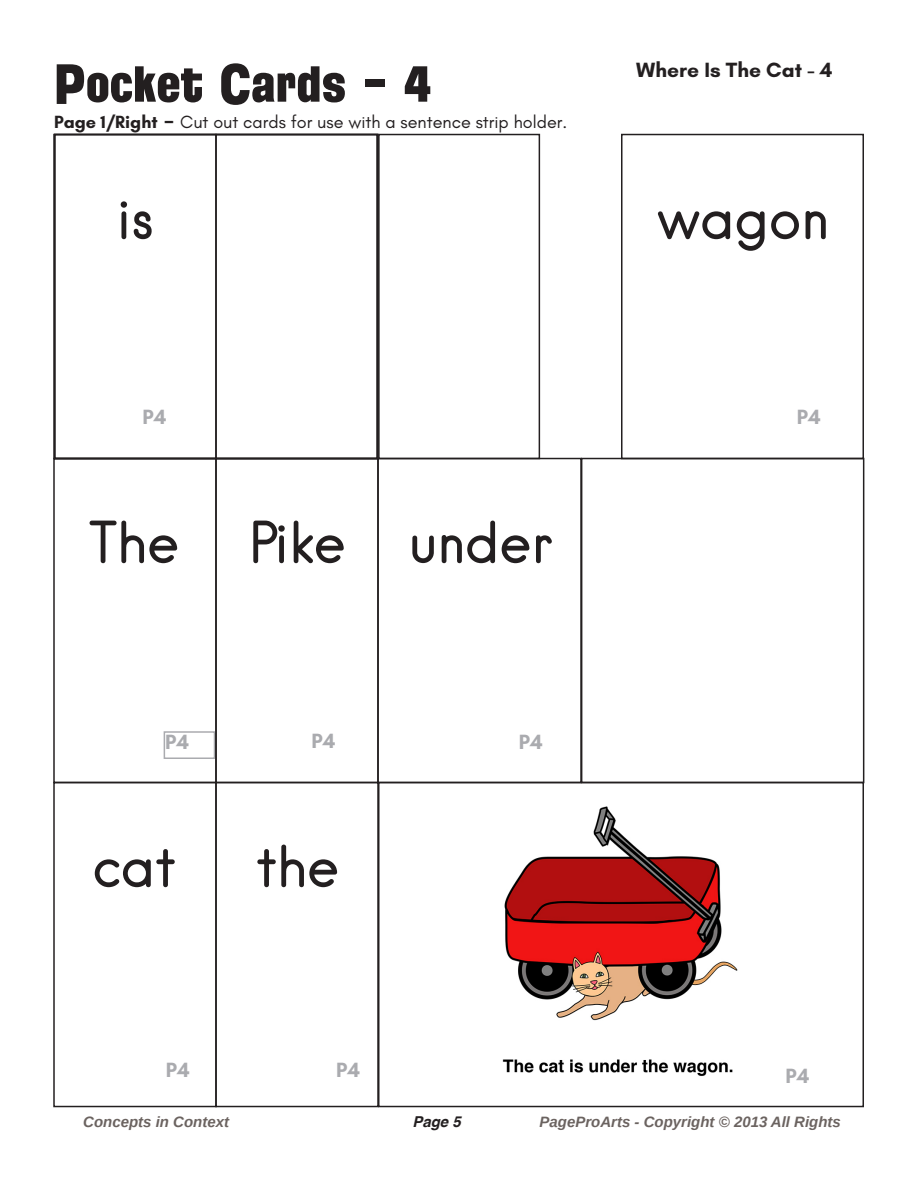
<style>
.page{position:relative;width:918px;height:1188px;background:#fff}
.page>*{position:absolute;margin:0;border:0;box-sizing:border-box;transform-origin:0 0}
.t1{font:54px "Hanken";color:#231f20}
.t2{font:54px "Florida Project Phase One";color:#231f20}
.t3{font:700 21px "Glacial Indifference";color:#aaabaf}
.t4{font:700 21px "Glacial Indifference";color:#231f20}
.t5{font:18px "Glacial Indifference";color:#231f20}
.t6{font:italic 700 15px "Liberation Sans";color:#6b6360}
.t7{font:italic 700 15px "Helvetica";color:#231f20}
.s1{font-weight:700}
.s2{font-weight:700;font-size:27px}
</style>
<div class="page">
<img style="left:502px;top:806px;width:236px;height:270px">
<div style="left:378px;top:782px;width:486px;height:325px;border:2px solid #231f20"></div>
<div style="left:377px;top:458px;width:205px;height:325px;border:2px solid #231f20"></div>
<div style="left:581px;top:458px;width:283px;height:325px;border:2px solid #231f20"></div>
<div style="left:378px;top:134px;width:162px;height:325px;border:2px solid #231f20"></div>
<div style="left:621px;top:134px;width:243px;height:325px;border:2px solid #231f20"></div>
<div style="left:164px;top:731px;width:51px;height:28px;border:2px solid #aaabaf"></div>
<div style="left:53px;top:458px;width:164px;height:325px;border:2px solid #231f20"></div>
<div style="left:215px;top:458px;width:164px;height:325px;border:2px solid #231f20"></div>
<div style="left:53px;top:782px;width:164px;height:325px;border:2px solid #231f20"></div>
<div style="left:215px;top:782px;width:164px;height:325px;border:2px solid #231f20"></div>
<div style="left:215px;top:134px;width:164px;height:325px;border:2px solid #231f20"></div>
<div style="left:54px;top:134px;width:324px;height:325px;border:2px solid #231f20"></div>
<p class="t2" style="left:54px;top:48px;width:379px">Pocket Cards - 4</p>
<p class="t5" style="left:54px;top:112px;width:515px"><span class="s1">Page 1/Right</span> <span class="s2">-</span> Cut out cards for use with a sentence strip holder.</p>
<p class="t1" style="left:116px;top:185px;width:39px">is</p>
<p class="t3" style="left:142px;top:404px;width:25px">P4</p>
<p class="t1" style="left:89px;top:509px;width:92px">The</p>
<p class="t1" style="left:249px;top:509px;width:98px">Pike</p>
<p class="t1" style="left:409px;top:509px;width:145px">under</p>
<p class="t3" style="left:165px;top:728px;width:25px">P4</p>
<p class="t3" style="left:312px;top:728px;width:25px">P4</p>
<p class="t3" style="left:519px;top:729px;width:25px">P4</p>
<p class="t1" style="left:93px;top:833px;width:85px">cat</p>
<p class="t1" style="left:256px;top:833px;width:84px">the</p>
<p class="t3" style="left:166px;top:1056px;width:25px">P4</p>
<p class="t3" style="left:336px;top:1056px;width:25px">P4</p>
<p class="t4" style="left:636px;top:57px;width:198px">Where Is The Cat - 4</p>
<p class="t1" style="left:657px;top:185px;width:174px">wagon</p>
<p class="t3" style="left:797px;top:404px;width:25px">P4</p>
<p class="t3" style="left:785px;top:1063px;width:25px">P4</p>
<p class="t6" style="left:83px;top:1112px;width:147px">Concepts in Context</p>
<p class="t7" style="left:412px;top:1110px;width:50px">Page 5</p>
<p class="t6" style="left:540px;top:1111px;width:303px">PageProArts - Copyright © 2013 All Rights</p>
</div>
